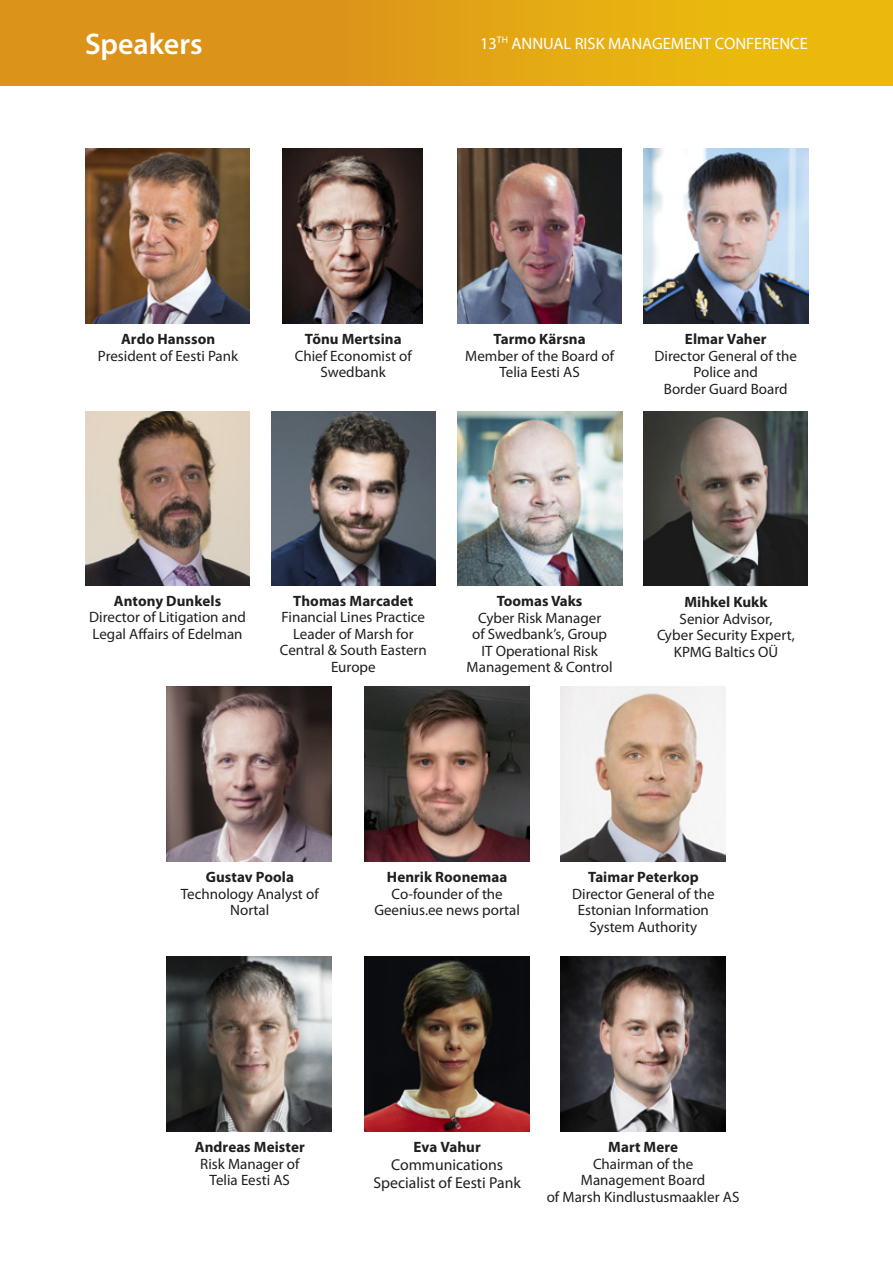
<style>
.page{position:relative;width:893px;height:1263px;background:#fff}
.page>*{position:absolute;margin:0;border:0;box-sizing:border-box;transform-origin:0 0}
.t1{font:600 30px "Myriad Pro";color:#fff}
.t2{font:16.5px "Myriad Pro";color:#fff}
.t3{font:15.75px/18px "Myriad Pro";color:#1f1e21;text-align:center}
.t4{font:15px/16.5px "Myriad Pro";color:#1f1e21;text-align:center}
.t5{font:700 15px "Myriad Pro";letter-spacing:.005em;color:#1f1e21}
</style>
<div class="page">
<div style="left:0;top:0;width:893px;height:85px;background:linear-gradient(to right,#d8891e,#ecbd0c)"></div>
<img style="left:561px;top:957px;width:165px;height:174px">
<img style="left:561px;top:687px;width:165px;height:174px">
<img style="left:85px;top:149px;width:165px;height:174px">
<img style="left:283px;top:149px;width:139px;height:174px">
<img style="left:643px;top:149px;width:165px;height:174px">
<img style="left:364px;top:957px;width:165px;height:174px">
<img style="left:167px;top:687px;width:165px;height:174px">
<img style="left:365px;top:687px;width:164px;height:174px">
<img style="left:167px;top:957px;width:165px;height:174px">
<img style="left:457px;top:411px;width:165px;height:174px">
<img style="left:85px;top:411px;width:165px;height:174px">
<img style="left:457px;top:149px;width:165px;height:174px">
<img style="left:271px;top:411px;width:165px;height:174px">
<img style="left:643px;top:411px;width:165px;height:174px">
<p class="t1" style="left:85px;top:25px;width:119px">Speakers</p>
<p class="t2" style="left:480px;top:33px;width:329px">13<sup>TH</sup> ANNUAL RISK MANAGEMENT CONFERENCE</p>
<p class="t5" style="left:121px;top:329px;width:96px">Ardo Hansson</p>
<p class="t4" style="left:98px;top:347px;width:142px">President of Eesti Pank</p>
<p class="t5" style="left:305px;top:329px;width:98px">Tõnu Mertsina</p>
<p class="t4" style="left:295px;top:347px;width:119px">Chief Economist of<br>Swedbank</p>
<p class="t5" style="left:494px;top:329px;width:94px">Tarmo Kärsna</p>
<p class="t4" style="left:465px;top:347px;width:150px">Member of the Board of<br>Telia Eesti AS</p>
<p class="t5" style="left:685px;top:329px;width:83px">Elmar Vaher</p>
<p class="t4" style="left:654px;top:347px;width:144px">Director General of the<br>Police and<br>Border Guard Board</p>
<p class="t5" style="left:114px;top:591px;width:109px">Antony Dunkels</p>
<p class="t4" style="left:89px;top:609px;width:158px;text-align:left">Director of Litigation and<br>Legal Affairs of Edelman</p>
<p class="t5" style="left:293px;top:591px;width:122px">Thomas Marcadet</p>
<p class="t4" style="left:280px;top:609px;width:149px">Financial Lines Practice<br>Leader of Marsh for<br>Central &amp; South Eastern<br>Europe</p>
<p class="t5" style="left:497px;top:591px;width:87px">Toomas Vaks</p>
<p class="t4" style="left:467px;top:609px;width:148px">Cyber Risk Manager<br>of Swedbank’s, Group<br>IT Operational Risk<br>Management &amp; Control</p>
<p class="t5" style="left:684px;top:592px;width:85px">Mihkel Kukk</p>
<p class="t4" style="left:657px;top:610px;width:139px">Senior Advisor,<br>Cyber Security Expert,<br>KPMG Baltics OÜ</p>
<p class="t5" style="left:206px;top:867px;width:90px">Gustav Poola</p>
<p class="t4" style="left:181px;top:885px;width:139px">Technology Analyst of<br>Nortal</p>
<p class="t5" style="left:387px;top:867px;width:122px">Henrik Roonemaa</p>
<p class="t4" style="left:374px;top:885px;width:147px">Co-founder of the<br>Geenius.ee news portal</p>
<p class="t5" style="left:588px;top:867px;width:112px">Taimar Peterkop</p>
<p class="t4" style="left:572px;top:885px;width:144px">Director General of the<br>Estonian Information<br>System Authority</p>
<p class="t5" style="left:195px;top:1137px;width:111px">Andreas Meister</p>
<p class="t4" style="left:200px;top:1155px;width:101px">Risk Manager of<br>Telia Eesti AS</p>
<p class="t5" style="left:414px;top:1137px;width:69px">Eva Vahur</p>
<p class="t3" style="left:373px;top:1156px;width:149px">Communications<br>Specialist of Eesti Pank</p>
<p class="t5" style="left:608px;top:1137px;width:71px">Mart Mere</p>
<p class="t4" style="left:547px;top:1155px;width:194px">Chairman of the<br>Management Board<br>of Marsh Kindlustusmaakler AS</p>
</div>
